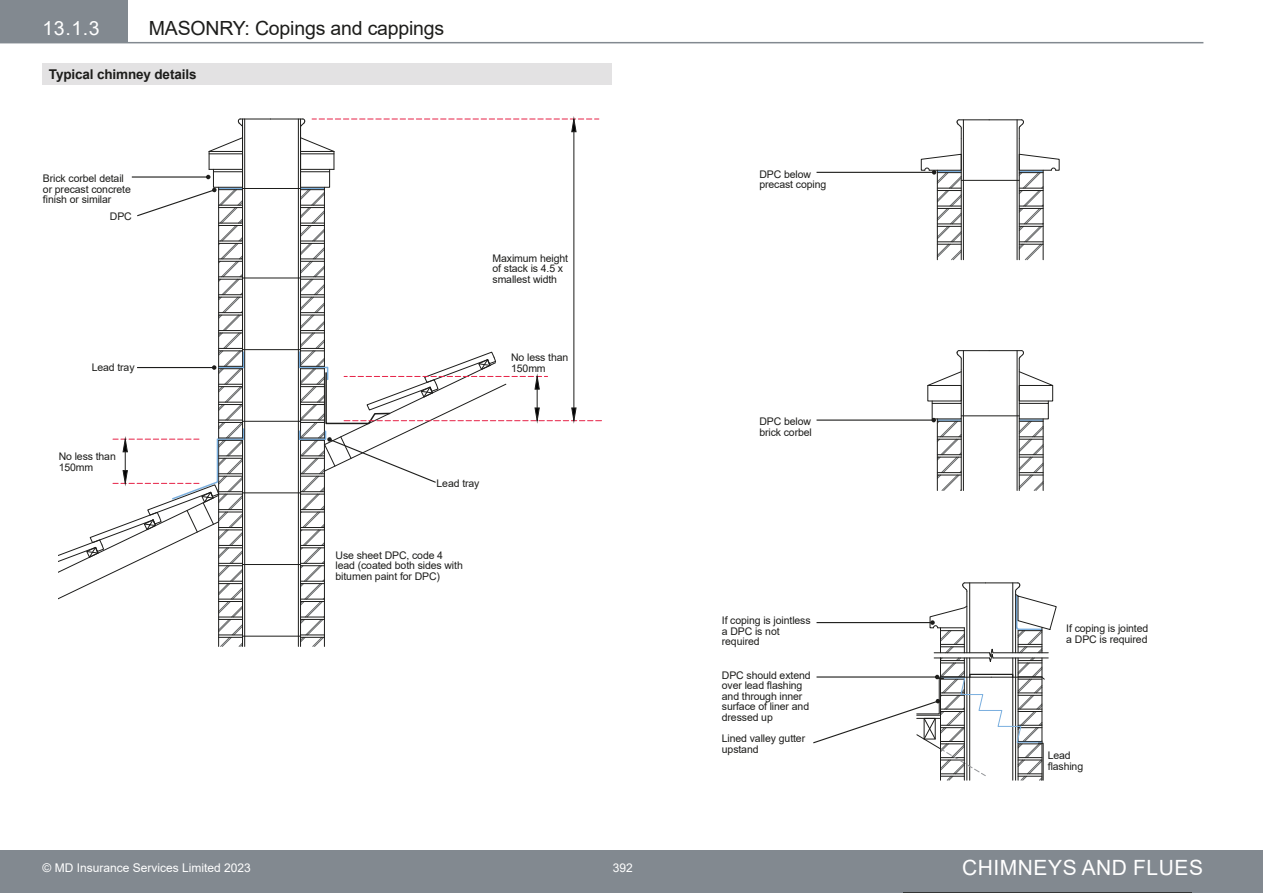
<style>
.page{position:relative;width:1263px;height:893px;background:#fff}
.page>*{position:absolute;margin:0;border:0;box-sizing:border-box;transform-origin:0 0}
.t1{font:21px "Arial";color:#fff}
.Part_Type_Page_Title{font:19.5px "Arial";letter-spacing:-.01em;color:#1d1d1b}
.Section_Numbers__top{font:19.5px "Arial";color:#fff}
.General_Guidance_Box{font:700 13.5px "Arial";letter-spacing:-.01em;color:#1d1d1b}
.t2{font:12px "Arial";color:#fff}
.General_Guidance_Tex{font:10.5px/10.5px "Arial";letter-spacing:-.01em;color:#1d1d1b}
</style>
<div class="page">
<div style="left:0;top:850px;width:1263px;height:43px;background:#828990"></div>
<div style="left:0;top:0;width:128px;height:43px;background:#828990"></div>
<hr style="left:0;top:42px;width:1203px;height:1px;background:#828990">
<svg style="left:904px;top:119px;width:287px;height:774px"></svg>
<svg style="left:245px;top:116px;width:357px;height:530px"></svg>
<hr style="left:816px;top:172px;width:118px;height:1px;background:#1d1d1b">
<svg style="left:920px;top:153px;width:42px;height:107px"></svg>
<hr style="left:816px;top:420px;width:118px;height:1px;background:#1d1d1b">
<svg style="left:931px;top:418px;width:31px;height:73px"></svg>
<svg style="left:813px;top:582px;width:244px;height:199px"></svg>
<svg style="left:298px;top:118px;width:303px;height:528px"></svg>
<svg style="left:59px;top:118px;width:186px;height:528px"></svg>
<div style="left:43px;top:64px;width:569px;height:21px;background:#e3e2e3"></div>
<p class="Section_Numbers__top" style="left:43px;top:15px;width:59px">13.1.3</p>
<p class="Part_Type_Page_Title" style="left:149px;top:15px;width:297px">MASONRY: Copings and cappings</p>
<p class="General_Guidance_Box" style="left:49px;top:65px;width:149px">Typical chimney details</p>
<p class="General_Guidance_Tex" style="left:43px;top:173px;width:89px">Brick corbel detail or precast concrete finish or similar</p>
<p class="General_Guidance_Tex" style="left:759px;top:169px;width:68px">DPC below precast coping</p>
<p class="General_Guidance_Tex" style="left:110px;top:211px;width:23px">DPC</p>
<p class="General_Guidance_Tex" style="left:92px;top:362px;width:44px">Lead tray</p>
<p class="General_Guidance_Tex" style="left:59px;top:451px;width:59px">No less than<br>150mm</p>
<p class="General_Guidance_Tex" style="left:492px;top:253px;width:77px">Maximum height of stack is 4.5 x smallest width</p>
<p class="General_Guidance_Tex" style="left:511px;top:352px;width:59px">No less than<br>150mm</p>
<p class="General_Guidance_Tex" style="left:437px;top:478px;width:44px">Lead tray</p>
<p class="General_Guidance_Tex" style="left:335px;top:550px;width:129px">Use sheet DPC, code 4 lead (coated both sides with bitumen paint for DPC)</p>
<p class="General_Guidance_Tex" style="left:759px;top:416px;width:54px">DPC below brick corbel</p>
<p class="General_Guidance_Tex" style="left:722px;top:615px;width:90px">If coping is jointless a DPC is not required</p>
<p class="General_Guidance_Tex" style="left:1066px;top:623px;width:84px">If coping is jointed a DPC is required</p>
<p class="General_Guidance_Tex" style="left:722px;top:670px;width:90px">DPC should extend over lead flashing and through inner surface of liner and dressed up</p>
<p class="General_Guidance_Tex" style="left:722px;top:733px;width:85px">Lined valley gutter upstand</p>
<p class="General_Guidance_Tex" style="left:1048px;top:750px;width:37px">Lead flashing</p>
<p class="t2" style="left:43px;top:859px;width:210px">© MD Insurance Services Limited 2023</p>
<p class="t2" style="left:613px;top:859px;width:22px">392</p>
<h1 class="t1" style="left:962px;top:853px;width:31px">Chimneys</h1>
<h1 class="t1" style="left:1082px;top:853px;width:16px">and</h1>
<h1 class="t1" style="left:1133px;top:853px;width:28px">Flues</h1>
</div>
